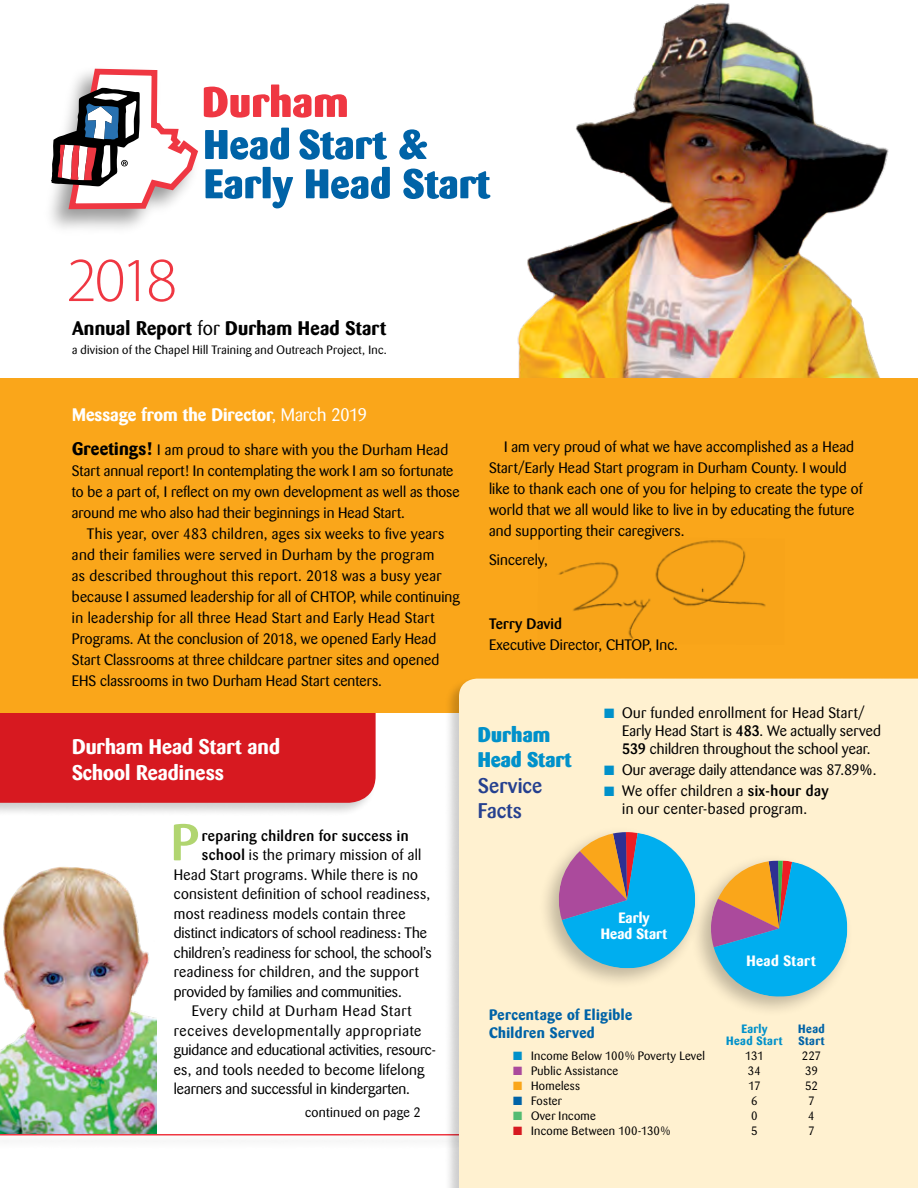
<style>
.page{position:relative;width:918px;height:1188px;background:#fff}
.page>*{position:absolute;margin:0;border:0;box-sizing:border-box;transform-origin:0 0}
.t1{font:300 63px "Myriad Pro";color:#ef3742}
.t2{font:500 51.15px "Barmeno";color:#b1d570}
.t3{font:700 21px/25.5px "Barmeno";color:#fff}
.t4{font:800 21px/25.5px "Barmeno";letter-spacing:.005em;color:#0091ca}
.t5{font:500 21px/25.5px "Barmeno";letter-spacing:.005em;color:#25408f}
.t6{font:700 19.5px "Barmeno";letter-spacing:.01em;color:#000}
.t7{font:700 18px "Barmeno";color:#fff}
.t8{font:15px/21px "Barmeno";letter-spacing:.01em;color:#000}
.t9{font:15px "Barmeno";letter-spacing:.05em;color:#000}
.t10{font:15px/18px "Barmeno";letter-spacing:.03em;color:#000;text-align:center}
.t11{font:500 15px "Barmeno";letter-spacing:.025em;color:#000}
.t12{font:700 15px/18px "Barmeno";letter-spacing:.03em;color:#0063a7}
.t13{font:700 14.85px/16.5px "Barmeno";letter-spacing:.015em;color:#fff;text-align:center}
.t14{font:13.5px "Barmeno";letter-spacing:.02em;color:#000}
.t15{font:12px "Barmeno";letter-spacing:.025em;color:#000}
.t16{font:700 12px "Barmeno";letter-spacing:.035em;color:#0091ca}
.t17{font:700 12px "Barmeno";letter-spacing:.035em;color:#0063a7}
.s1{font-weight:400}
.s2{font-weight:700;font-size:18px}
.s3{font-weight:500}
.s4{color:#0091ca}
.s5{color:#ab4a9c}
.s6{color:#faa61a}
.s7{color:#0063a7}
.s8{color:#54bb72}
.s9{color:#d71920}
</style>
<div class="page">
<div style="left:0;top:711px;width:377px;height:106px;background:#000;opacity:.2"></div>
<div style="left:0;top:713px;width:376px;height:90px;background:#d71920"></div>
<img style="left:0;top:866px;width:156px;height:266px">
<div style="left:0;top:1132px;width:535px;height:18px;background:#fafafa"></div>
<hr style="left:0;top:1134px;width:533px;height:2px;background:#ef3742">
<img style="left:517px;top:3px;width:372px;height:375px">
<div style="left:0;top:378px;width:918px;height:335px;background:#faa61a"></div>
<svg style="left:51px;top:68px;width:339px;height:144px"></svg>
<svg style="left:403px;top:169px;width:87px;height:30px"></svg>
<svg style="left:399px;top:129px;width:28px;height:31px"></svg>
<div style="left:445px;top:677px;width:473px;height:511px;background:#000;opacity:.2"></div>
<div style="left:459px;top:679px;width:459px;height:509px;background:#fff1d0"></div>
<img style="left:558px;top:540px;width:208px;height:99px">
<div style="left:538px;top:825px;width:164px;height:165px;background:#000;opacity:.25"></div>
<svg style="left:559px;top:832px;width:136px;height:136px;background:#60a3c3"></svg>
<div style="left:690px;top:854px;width:164px;height:164px;background:#000;opacity:.25"></div>
<svg style="left:711px;top:860px;width:136px;height:137px;background:#67abbd"></svg>
<h1 class="t1" style="left:66px;top:245px;width:112px">2018</h1>
<h3 class="t6" style="left:72px;top:316px;width:316px">Annual Report <span class="s1">for</span> Durham Head Start</h3>
<p class="t15" style="left:72px;top:343px;width:316px">a division of the Chapel Hill Training and Outreach Project, Inc.</p>
<p class="t7" style="left:72px;top:404px;width:297px">Message from the Director<span class="s1">, March 2019</span></p>
<p class="t8" style="left:72px;top:440px;width:389px"><span class="s2">Greetings!</span> I am proud to share with you the Durham Head Start annual report! In contemplating the work I am so fortunate to be a part of, I reflect on my own development as well as those around me who also had their beginnings in Head Start.</p>
<p class="t8" style="left:72px;top:524px;width:389px;text-indent:15px">This year, over 483 children, ages six weeks to five years and their families were served in Durham by the program<br>as described throughout this report. 2018 was a busy year because I assumed leadership for all of CHTOP, while continuing in leadership for all three Head Start and Early Head Start Programs. At the conclusion of 2018, we opened Early Head Start Classrooms at three childcare partner sites and opened EHS classrooms in two Durham Head Start centers.</p>
<h3 class="t3" style="left:72px;top:734px;width:210px">Durham Head Start and<br>School Readiness</h3>
<h2 class="t2" style="left:171px;top:812px;width:29px">P</h2>
<p class="t11" style="left:202px;top:827px;width:208px">reparing children for success in</p>
<p class="t8" style="left:202px;top:845px;width:221px"><span class="s3">school</span> is the primary mission of all</p>
<p class="t8" style="left:174px;top:864px;width:246px">Head Start programs. While there is no</p>
<p class="t8" style="left:174px;top:884px;width:258px">consistent definition of school readiness,</p>
<p class="t8" style="left:174px;top:903px;width:233px">most readiness models contain three</p>
<p class="t8" style="left:174px;top:923px;width:255px">distinct indicators of school readiness: The</p>
<p class="t8" style="left:174px;top:942px;width:260px">children’s readiness for school, the school’s</p>
<p class="t8" style="left:174px;top:962px;width:247px">readiness for children, and the support</p>
<p class="t8" style="left:174px;top:981px;width:229px">provided by families and communities.</p>
<p class="t9" style="left:192px;top:1003px;width:221px">Every child at Durham Head Start</p>
<p class="t9" style="left:174px;top:1022px;width:249px">receives developmentally appropriate</p>
<p class="t8" style="left:174px;top:1040px;width:264px">guidance and educational activities, resourc-</p>
<p class="t8" style="left:174px;top:1059px;width:252px">es, and tools needed to become lifelong</p>
<p class="t8" style="left:174px;top:1079px;width:238px">learners and successful in kindergarten.</p>
<p class="t14" style="left:305px;top:1104px;width:117px">continued on page 2</p>
<p class="t8" style="left:489px;top:437px;width:375px;text-indent:15px">I am very proud of what we have accomplished as a Head Start/Early Head Start program in Durham County. I would like to thank each one of you for helping to create the type of world that we all would like to live in by educating the future and supporting their caregivers.</p>
<p class="t8" style="left:489px;top:549px;width:60px">Sincerely,</p>
<p class="t11" style="left:489px;top:615px;width:75px">Terry David</p>
<p class="t8" style="left:489px;top:635px;width:191px">Executive Director, CHTOP, Inc.</p>
<h3 class="t4" style="left:478px;top:721px;width:95px">Durham<br>Head Start</h3>
<h3 class="t5" style="left:478px;top:773px;width:66px">Service<br>Facts</h3>
<p class="t8" style="left:622px;top:704px;width:260px;line-height:18px;text-indent:-18px"><span class="s4">■</span> Our funded enrollment for Head Start/<br>Early Head Start is <span class="s3">483</span>. We actually served<br><span class="s3">539</span> children throughout the school year.</p>
<p class="t8" style="left:604px;top:760px;width:274px"><span class="s4">■</span> Our average daily attendance was 87.89<span class="s3">%</span>.</p>
<p class="t10" style="left:604px;top:782px;width:226px"><span class="s4">■</span> We offer children a <span class="s3">six-hour day </span>in our center-based program.</p>
<p class="t13" style="left:601px;top:909px;width:68px">Early<br>Head Start</p>
<p class="t13" style="left:746px;top:952px;width:71px">Head Start</p>
<p class="t12" style="left:489px;top:1005px;width:145px">Percentage of Eligible<br>Children Served</p>
<p class="t16" style="left:741px;top:1022px;width:28px">Early</p>
<p class="t17" style="left:798px;top:1022px;width:28px">Head</p>
<p class="t16" style="left:726px;top:1034px;width:58px">Head Start</p>
<p class="t17" style="left:798px;top:1034px;width:28px">Start</p>
<p class="t15" style="left:513px;top:1049px;width:193px"><span class="s4">■</span> Income Below 100% Poverty Level</p>
<p class="t15" style="left:745px;top:1049px;width:20px">131</p>
<p class="t15" style="left:802px;top:1049px;width:21px">227</p>
<p class="t15" style="left:513px;top:1064px;width:107px"><span class="s5">■</span> Public Assistance</p>
<p class="t15" style="left:748px;top:1064px;width:15px">34</p>
<p class="t15" style="left:805px;top:1064px;width:14px">39</p>
<p class="t15" style="left:513px;top:1079px;width:69px"><span class="s6">■</span> Homeless</p>
<p class="t15" style="left:748px;top:1079px;width:14px">17</p>
<p class="t15" style="left:805px;top:1079px;width:14px">52</p>
<p class="t15" style="left:513px;top:1094px;width:50px"><span class="s7">■</span> Foster</p>
<p class="t15" style="left:751px;top:1094px;width:8px">6</p>
<p class="t15" style="left:808px;top:1094px;width:8px">7</p>
<p class="t15" style="left:513px;top:1109px;width:84px"><span class="s8">■</span> Over Income</p>
<p class="t15" style="left:751px;top:1109px;width:8px">0</p>
<p class="t15" style="left:808px;top:1109px;width:8px">4</p>
<p class="t15" style="left:513px;top:1124px;width:159px"><span class="s9">■</span> Income Between 100-130%</p>
<p class="t15" style="left:751px;top:1124px;width:8px">5</p>
<p class="t15" style="left:808px;top:1124px;width:8px">7</p>
</div>
